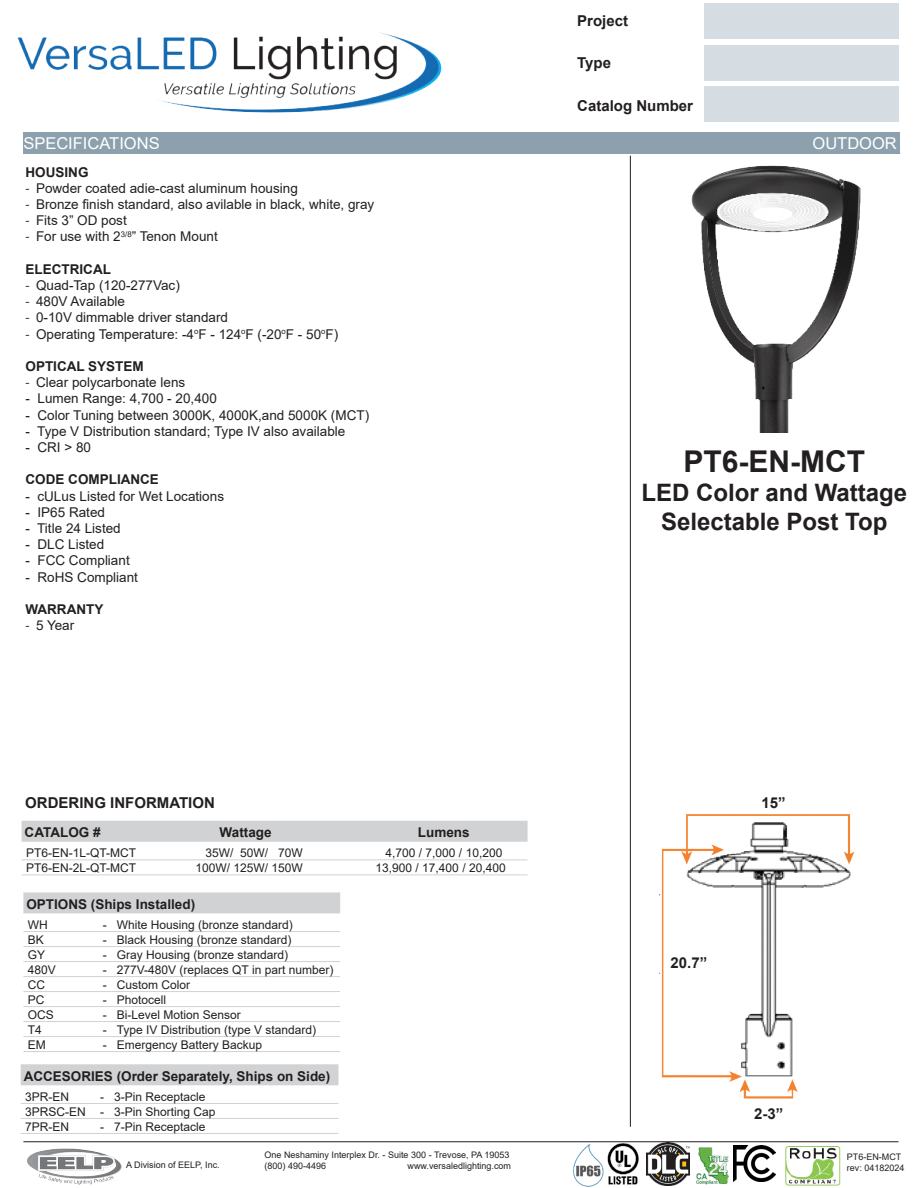
<style>
.page{position:relative;width:918px;height:1188px;background:#fff}
.page>*{position:absolute;margin:0;border:0;box-sizing:border-box;transform-origin:0 0}
.t1{font:700 30px "Arial";color:#231f20}
.t2{font:700 24px/28.8px "Arial";color:#231f20;text-align:center}
.t3{font:16.35px "Arial";color:#fff}
.t4{font:700 15px "Arial";color:#231f20}
.ParagraphText{font:13.5px "Arial";color:#231f20}
.Table_Headings{font:700 13.5px "Arial";color:#231f20}
.ParagraphText-2{font:700 13.5px "Arial";color:#231f20}
.OrderingInfoDescriptions{font:12px "Arial";color:#231f20}
.t5{font:9px "Arial";color:#231f20}
.s1{font-family:"Myriad Pro"}
</style>
<div class="page">
<img style="left:17px;top:32px;width:425px;height:81px">
<div style="left:704px;top:3px;width:194px;height:35px;background:#d6dde2"></div>
<div style="left:704px;top:45px;width:194px;height:36px;background:#d6dde2"></div>
<div style="left:704px;top:87px;width:194px;height:35px;background:#d6dde2"></div>
<hr style="left:630px;top:156px;width:1px;height:971px;background:#231f20">
<div style="left:23px;top:133px;width:877px;height:21px;background:#8ca1ad"></div>
<hr style="left:23px;top:1141px;width:875px;height:1px;background:#231f20">
<img style="left:27px;top:1148px;width:95px;height:37px">
<div style="left:22px;top:821px;width:506px;height:21px;background:#d1d2d4"></div>
<hr style="left:22px;top:859px;width:506px;height:1px;background:#d1d2d4">
<hr style="left:22px;top:874px;width:506px;height:1px;background:#d1d2d4">
<img style="left:612px;top:1141px;width:33px;height:44px">
<div style="left:23px;top:892px;width:317px;height:21px;background:#d1d2d4"></div>
<hr style="left:23px;top:931px;width:317px;height:1px;background:#d1d2d4">
<hr style="left:23px;top:946px;width:317px;height:1px;background:#d1d2d4">
<hr style="left:23px;top:961px;width:317px;height:1px;background:#d1d2d4">
<hr style="left:23px;top:976px;width:317px;height:1px;background:#d1d2d4">
<hr style="left:23px;top:991px;width:317px;height:1px;background:#d1d2d4">
<hr style="left:23px;top:1006px;width:317px;height:1px;background:#d1d2d4">
<hr style="left:23px;top:1021px;width:317px;height:1px;background:#d1d2d4">
<hr style="left:23px;top:1036px;width:317px;height:1px;background:#d1d2d4">
<hr style="left:23px;top:1051px;width:317px;height:1px;background:#d1d2d4">
<img style="left:691px;top:165px;width:170px;height:268px">
<img style="left:629px;top:785px;width:226px;height:329px">
<img style="left:647px;top:1142px;width:43px;height:44px">
<img style="left:735px;top:1146px;width:41px;height:35px">
<img style="left:785px;top:1146px;width:56px;height:40px">
<img style="left:689px;top:1144px;width:46px;height:42px">
<div style="left:21px;top:1064px;width:317px;height:21px;background:#d1d2d4"></div>
<hr style="left:21px;top:1103px;width:317px;height:1px;background:#d1d2d4">
<hr style="left:21px;top:1118px;width:317px;height:1px;background:#d1d2d4">
<hr style="left:21px;top:1133px;width:317px;height:1px;background:#d1d2d4">
<img style="left:564px;top:1141px;width:48px;height:46px">
<p class="t4" style="left:577px;top:10px;width:52px">Project</p>
<p class="t4" style="left:577px;top:52px;width:35px">Type</p>
<p class="t4" style="left:577px;top:95px;width:117px">Catalog Number</p>
<p class="t3" style="left:23px;top:132px;width:138px">SPECIFICATIONS</p>
<p class="t3" style="left:813px;top:132px;width:86px">OUTDOOR</p>
<p class="ParagraphText-2" style="left:26px;top:162px;width:65px">HOUSING</p>
<p class="ParagraphText" style="left:26px;top:179px;width:274px"><span class="s1">-</span> Powder coated adie-cast aluminum housing</p>
<p class="ParagraphText" style="left:26px;top:195px;width:350px"><span class="s1">-</span> Bronze finish standard, also avilable in black, white, gray</p>
<p class="ParagraphText" style="left:26px;top:211px;width:103px"><span class="s1">-</span> Fits 3” OD post</p>
<p class="ParagraphText" style="left:26px;top:227px;width:194px"><span class="s1">-</span> For use with 2<sup>3/8</sup>” Tenon Mount</p>
<p class="ParagraphText-2" style="left:26px;top:260px;width:87px">ELECTRICAL</p>
<p class="ParagraphText" style="left:26px;top:276px;width:156px"><span class="s1">-</span> Quad-Tap (120-277Vac)</p>
<p class="ParagraphText" style="left:26px;top:292px;width:101px"><span class="s1">-</span> 480V Available</p>
<p class="ParagraphText" style="left:26px;top:308px;width:204px"><span class="s1">-</span> 0-10V dimmable driver standard</p>
<p class="ParagraphText" style="left:26px;top:325px;width:314px"><span class="s1">-</span> Operating Temperature: -4<sup>o</sup>F - 124<sup>o</sup>F (-20<sup>o</sup>F - 50<sup>o</sup>F)</p>
<p class="ParagraphText-2" style="left:26px;top:357px;width:120px">OPTICAL SYSTEM</p>
<p class="ParagraphText" style="left:26px;top:373px;width:161px"><span class="s1">-</span> Clear polycarbonate lens</p>
<p class="ParagraphText" style="left:26px;top:389px;width:193px">- Lumen Range: 4,700 - 20,400</p>
<p class="ParagraphText" style="left:26px;top:406px;width:345px">- Color Tuning between 3000K, 4000K,and 5000K (MCT)</p>
<p class="ParagraphText" style="left:26px;top:422px;width:321px">- Type V Distribution standard; Type IV also available</p>
<p class="ParagraphText" style="left:26px;top:438px;width:67px">- CRI &gt; 80</p>
<p class="ParagraphText-2" style="left:26px;top:470px;width:135px">CODE COMPLIANCE</p>
<p class="ParagraphText" style="left:26px;top:487px;width:200px">- cULus Listed for Wet Locations</p>
<p class="ParagraphText" style="left:26px;top:503px;width:81px">- IP65 Rated</p>
<p class="ParagraphText" style="left:26px;top:519px;width:97px">- Title 24 Listed</p>
<p class="ParagraphText" style="left:26px;top:535px;width:80px">- DLC Listed</p>
<p class="ParagraphText" style="left:26px;top:551px;width:106px">- FCC Compliant</p>
<p class="ParagraphText" style="left:26px;top:568px;width:114px">- RoHS Compliant</p>
<p class="ParagraphText-2" style="left:26px;top:600px;width:79px">WARRANTY</p>
<p class="ParagraphText" style="left:26px;top:616px;width:50px"><span class="s1">-</span> 5 Year</p>
<p class="t4" style="left:25px;top:793px;width:191px">ORDERING INFORMATION</p>
<p class="Table_Headings" style="left:25px;top:823px;width:78px">CATALOG #</p>
<p class="Table_Headings" style="left:220px;top:823px;width:53px">Wattage</p>
<p class="Table_Headings" style="left:418px;top:823px;width:53px">Lumens</p>
<p class="OrderingInfoDescriptions" style="left:26px;top:845px;width:112px">PT6-EN-1L-QT-MCT</p>
<p class="OrderingInfoDescriptions" style="left:206px;top:845px;width:99px">35W/ 50W/ 70W</p>
<p class="OrderingInfoDescriptions" style="left:386px;top:845px;width:118px">4,700 / 7,000 / 10,200</p>
<p class="OrderingInfoDescriptions" style="left:26px;top:860px;width:112px">PT6-EN-2L-QT-MCT</p>
<p class="OrderingInfoDescriptions" style="left:196px;top:860px;width:109px">100W/ 125W/ 150W</p>
<p class="OrderingInfoDescriptions" style="left:376px;top:860px;width:132px">13,900 / 17,400 / 20,400</p>
<p class="Table_Headings" style="left:26px;top:894px;width:170px">OPTIONS (Ships Installed)</p>
<p class="OrderingInfoDescriptions" style="left:28px;top:917px;width:21px">WH</p>
<p class="OrderingInfoDescriptions" style="left:103px;top:917px;width:192px">- White Housing (bronze standard)</p>
<p class="OrderingInfoDescriptions" style="left:28px;top:932px;width:18px">BK</p>
<p class="OrderingInfoDescriptions" style="left:103px;top:932px;width:190px">- Black Housing (bronze standard)</p>
<p class="OrderingInfoDescriptions" style="left:28px;top:947px;width:19px">GY</p>
<p class="OrderingInfoDescriptions" style="left:103px;top:947px;width:187px">- Gray Housing (bronze standard)</p>
<p class="OrderingInfoDescriptions" style="left:28px;top:962px;width:30px">480V</p>
<p class="OrderingInfoDescriptions" style="left:103px;top:962px;width:232px">- 277V-480V (replaces QT in part number)</p>
<p class="OrderingInfoDescriptions" style="left:28px;top:977px;width:19px">CC</p>
<p class="OrderingInfoDescriptions" style="left:103px;top:977px;width:89px">- Custom Color</p>
<p class="OrderingInfoDescriptions" style="left:28px;top:992px;width:18px">PC</p>
<p class="OrderingInfoDescriptions" style="left:103px;top:992px;width:65px">- Photocell</p>
<p class="OrderingInfoDescriptions" style="left:28px;top:1007px;width:28px">OCS</p>
<p class="OrderingInfoDescriptions" style="left:103px;top:1007px;width:140px">- Bi-Level Motion Sensor</p>
<p class="OrderingInfoDescriptions" style="left:28px;top:1022px;width:16px">T4</p>
<p class="OrderingInfoDescriptions" style="left:103px;top:1022px;width:215px">- Type IV Distribution (type V standard)</p>
<p class="OrderingInfoDescriptions" style="left:28px;top:1037px;width:20px">EM</p>
<p class="OrderingInfoDescriptions" style="left:103px;top:1037px;width:161px">- Emergency Battery Backup</p>
<p class="Table_Headings" style="left:24px;top:1066px;width:308px">ACCESORIES (Order Separately, Ships on Side)</p>
<p class="OrderingInfoDescriptions" style="left:25px;top:1088px;width:46px">3PR-EN</p>
<p class="OrderingInfoDescriptions" style="left:100px;top:1088px;width:107px">- 3-Pin Receptacle</p>
<p class="OrderingInfoDescriptions" style="left:25px;top:1103px;width:192px">3PRSC-EN - 3-Pin Shorting Cap</p>
<p class="OrderingInfoDescriptions" style="left:25px;top:1118px;width:46px">7PR-EN</p>
<p class="OrderingInfoDescriptions" style="left:100px;top:1118px;width:107px">- 7-Pin Receptacle</p>
<p class="t5" style="left:126px;top:1159px;width:95px">A Division of EELP, Inc.</p>
<p class="t5" style="left:265px;top:1149px;width:246px">One Neshaminy Interplex Dr. - Suite 300 - Trevose, PA 19053</p>
<p class="t5" style="left:265px;top:1160px;width:63px">(800) 490-4496</p>
<p class="t5" style="left:408px;top:1160px;width:105px">www.versaledlighting.com</p>
<p class="t1" style="left:684px;top:440px;width:183px">PT6-EN-MCT</p>
<p class="t2" style="left:641px;top:478px;width:267px">LED Color and Wattage<br>Selectable Post Top</p>
<p class="t4" style="left:762px;top:792px;width:26px">15”</p>
<p class="t4" style="left:670px;top:952px;width:38px">20.7”</p>
<p class="t4" style="left:754px;top:1103px;width:31px">2-3”</p>
<p class="t5" style="left:847px;top:1151px;width:56px">PT6-EN-MCT</p>
<p class="t5" style="left:847px;top:1161px;width:59px">rev: 04182024</p>
</div>
